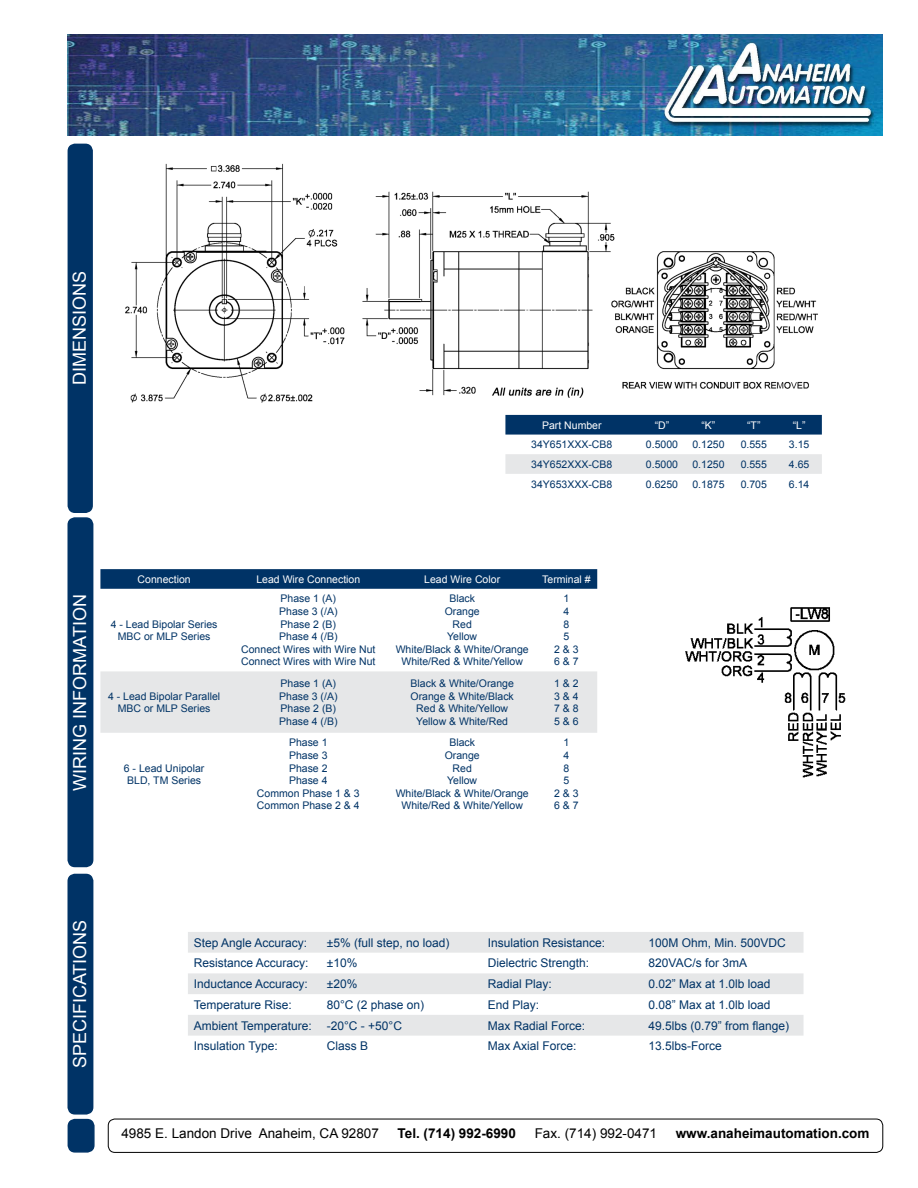
<style>
.page{position:relative;width:918px;height:1188px;background:#fff}
.page>*{position:absolute;margin:0;border:0;box-sizing:border-box;transform-origin:0 0}
.t1{font:18px "Arial";color:#fff}
.t2{font:13.5px "Arial";color:#000}
.t3{font:700 13.5px "Arial";color:#000}
.t4{font:12px "Arial";color:#036}
.t5{font:10.5px/12.6px "Arial";color:#036;text-align:center}
.t6{font:10.5px "Arial";color:#fff}
</style>
<div class="page">
<img style="left:68px;top:35px;width:815px;height:101px">
<div style="left:68px;top:144px;width:24px;height:368px;background:#036;border-radius:7px"></div>
<div style="left:68px;top:144px;width:25px;height:369px;border:2px solid #036;border-radius:7px"></div>
<div style="left:68px;top:1120px;width:26px;height:32px;background:#036;border-radius:7px"></div>
<div style="left:68px;top:1119px;width:27px;height:34px;border:2px solid #036;border-radius:7px"></div>
<div style="left:108px;top:1119px;width:775px;height:34px;border:1px solid #000;border-radius:7px"></div>
<div style="left:68px;top:518px;width:25px;height:348px;background:#036;border-radius:7px"></div>
<div style="left:68px;top:517px;width:25px;height:350px;border:2px solid #036;border-radius:7px"></div>
<div style="left:68px;top:874px;width:25px;height:240px;background:#036;border-radius:7px"></div>
<div style="left:68px;top:874px;width:25px;height:241px;border:2px solid #036;border-radius:7px"></div>
<svg style="left:100px;top:569px;width:497px;height:20px;background:#043668"></svg>
<div style="left:100px;top:671px;width:497px;height:62px;background:#e6e7e8"></div>
<svg style="left:188px;top:932px;width:616px;height:104px;fill:#e6e7e8"></svg>
<div style="left:505px;top:415px;width:317px;height:20px;background:#036"></div>
<div style="left:505px;top:454px;width:317px;height:20px;background:#e6e7e8"></div>
<img style="left:125px;top:163px;width:693px;height:240px">
<img style="left:685px;top:607px;width:161px;height:171px">
<h1 class="t1" style="left:68px;top:385px;width:116px;rotate:-90deg">DIMENSIONS</h1>
<p class="t6" style="left:542px;top:418px;width:61px">Part Number</p>
<p class="t6" style="left:655px;top:418px;width:16px">“D”</p>
<p class="t6" style="left:701px;top:418px;width:15px">“K”</p>
<p class="t6" style="left:747px;top:418px;width:15px">“T”</p>
<p class="t6" style="left:793px;top:418px;width:14px">“L”</p>
<p class="t5" style="left:531px;top:438px;width:83px">34Y651XXX-CB8</p>
<p class="t5" style="left:646px;top:438px;width:34px">0.5000</p>
<p class="t5" style="left:692px;top:438px;width:34px">0.1250</p>
<p class="t5" style="left:741px;top:438px;width:28px">0.555</p>
<p class="t5" style="left:789px;top:438px;width:22px">3.15</p>
<p class="t5" style="left:531px;top:458px;width:83px">34Y652XXX-CB8</p>
<p class="t5" style="left:646px;top:458px;width:34px">0.5000</p>
<p class="t5" style="left:692px;top:458px;width:34px">0.1250</p>
<p class="t5" style="left:741px;top:458px;width:28px">0.555</p>
<p class="t5" style="left:789px;top:458px;width:22px">4.65</p>
<p class="t5" style="left:531px;top:478px;width:83px">34Y653XXX-CB8</p>
<p class="t5" style="left:646px;top:478px;width:34px">0.6250</p>
<p class="t5" style="left:692px;top:478px;width:34px">0.1875</p>
<p class="t5" style="left:741px;top:478px;width:28px">0.705</p>
<p class="t5" style="left:789px;top:478px;width:22px">6.14</p>
<h1 class="t1" style="left:68px;top:791px;width:198px;rotate:-90deg">WIRING INFORMATION</h1>
<p class="t6" style="left:138px;top:572px;width:55px">Connection</p>
<p class="t6" style="left:256px;top:572px;width:105px">Lead Wire Connection</p>
<p class="t6" style="left:424px;top:572px;width:77px">Lead Wire Color</p>
<p class="t6" style="left:542px;top:572px;width:50px">Terminal #</p>
<p class="t5" style="left:111px;top:618px;width:108px">4 - Lead Bipolar Series<br>MBC or MLP Series</p>
<p class="t5" style="left:241px;top:593px;width:136px">Phase 1 (A)<br>Phase 3 (/A)<br>Phase 2 (B)<br>Phase 4 (/B)<br>Connect Wires with Wire Nut<br>Connect Wires with Wire Nut</p>
<p class="t5" style="left:396px;top:593px;width:135px">Black<br>Orange<br>Red<br>Yellow<br>White/Black &amp; White/Orange<br>White/Red &amp; White/Yellow</p>
<p class="t5" style="left:554px;top:593px;width:26px">1<br>4<br>8<br>5<br>2 &amp; 3<br>6 &amp; 7</p>
<p class="t5" style="left:108px;top:690px;width:114px">4 - Lead Bipolar Parallel<br>MBC or MLP Series</p>
<p class="t5" style="left:124px;top:762px;width:82px">6 - Lead Unipolar<br>BLD, TM Series</p>
<p class="t5" style="left:279px;top:677px;width:60px;text-align:left">Phase 1 (A)<br>Phase 3 (/A)<br>Phase 2 (B)<br>Phase 4 (/B)</p>
<p class="t5" style="left:411px;top:677px;width:105px">Black &amp; White/Orange<br>Orange &amp; White/Black<br>Red &amp; White/Yellow<br>Yellow &amp; White/Red</p>
<p class="t5" style="left:554px;top:677px;width:26px;text-align:justify">1 &amp; 2<br>3 &amp; 4<br>7 &amp; 8<br>5 &amp; 6</p>
<p class="t5" style="left:257px;top:737px;width:104px">Phase 1<br>Phase 3<br>Phase 2<br>Phase 4<br>Common Phase 1 &amp; 3<br>Common Phase 2 &amp; 4</p>
<p class="t5" style="left:396px;top:737px;width:135px">Black<br>Orange<br>Red<br>Yellow<br>White/Black &amp; White/Orange<br>White/Red &amp; White/Yellow</p>
<p class="t5" style="left:554px;top:737px;width:26px">1<br>4<br>8<br>5<br>2 &amp; 3<br>6 &amp; 7</p>
<h1 class="t1" style="left:68px;top:1068px;width:150px;rotate:-90deg">SPECIFICATIONS</h1>
<p class="t4" style="left:194px;top:935px;width:115px">Step Angle Accuracy:</p>
<p class="t4" style="left:327px;top:935px;width:124px">±5% (full step, no load)</p>
<p class="t4" style="left:488px;top:935px;width:119px">Insulation Resistance:</p>
<p class="t4" style="left:649px;top:935px;width:139px">100M Ohm, Min. 500VDC</p>
<p class="t4" style="left:194px;top:955px;width:116px">Resistance Accuracy:</p>
<p class="t4" style="left:327px;top:955px;width:32px">±10%</p>
<p class="t4" style="left:488px;top:955px;width:103px">Dielectric Strength:</p>
<p class="t4" style="left:649px;top:955px;width:100px">820VAC/s for 3mA</p>
<p class="t4" style="left:194px;top:976px;width:116px">Inductance Accuracy:</p>
<p class="t4" style="left:327px;top:976px;width:32px">±20%</p>
<p class="t4" style="left:488px;top:976px;width:66px">Radial Play:</p>
<p class="t4" style="left:649px;top:976px;width:124px">0.02” Max at 1.0lb load</p>
<p class="t4" style="left:194px;top:997px;width:100px">Temperature Rise:</p>
<p class="t4" style="left:327px;top:997px;width:99px">80°C (2 phase on)</p>
<p class="t4" style="left:488px;top:997px;width:53px">End Play:</p>
<p class="t4" style="left:649px;top:997px;width:124px">0.08” Max at 1.0lb load</p>
<p class="t4" style="left:194px;top:1018px;width:119px">Ambient Temperature:</p>
<p class="t4" style="left:327px;top:1018px;width:77px">-20°C - +50°C</p>
<p class="t4" style="left:488px;top:1018px;width:99px">Max Radial Force:</p>
<p class="t4" style="left:649px;top:1018px;width:142px">49.5lbs (0.79” from flange)</p>
<p class="t4" style="left:194px;top:1038px;width:85px">Insulation Type:</p>
<p class="t4" style="left:327px;top:1038px;width:43px">Class B</p>
<p class="t4" style="left:488px;top:1038px;width:90px">Max Axial Force:</p>
<p class="t4" style="left:649px;top:1038px;width:75px">13.5lbs-Force</p>
<p class="t2" style="left:121px;top:1125px;width:259px">4985 E. Landon Drive Anaheim, CA 92807</p>
<p class="t3" style="left:398px;top:1125px;width:120px">Tel. (714) 992-6990</p>
<p class="t2" style="left:535px;top:1125px;width:124px">Fax. (714) 992-0471</p>
<p class="t3" style="left:676px;top:1125px;width:195px">www.anaheimautomation.com</p>
</div>
